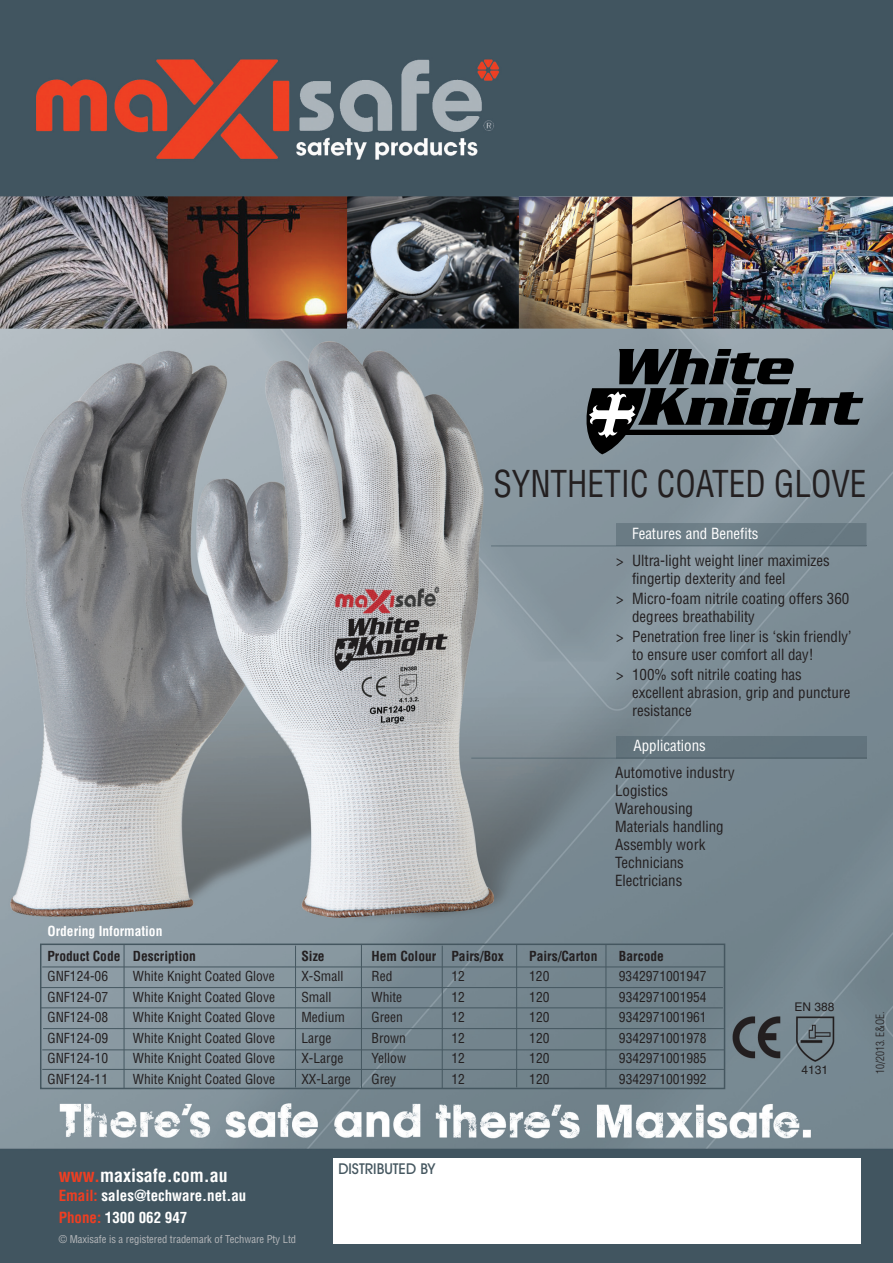
<style>
.page{position:relative;width:893px;height:1263px;background:#fff}
.page>*{position:absolute;margin:0;border:0;box-sizing:border-box;transform-origin:0 0}
.t1{font:condensed 36.15px "Helvetica";color:#231f20;scale:.92 1}
.t2{font:700 condensed 18px "Helvetica";color:#fff}
.t3{font:condensed 15px/18px "Helvetica";color:#231f20}
.t4{font:700 condensed 15px/21.8px "Helvetica";color:#fff}
.t5{font:condensed 15px "Helvetica";color:#fff}
.t6{font:500 15px "Avant Garde IT Cby BT";color:#455760}
.t7{font:condensed 13.5px "Helvetica";color:#231f20}
.t8{font:700 condensed 13.5px "Helvetica";color:#231f20}
.t9{font:700 condensed 13.5px "Helvetica";color:#fff}
.t10{font:12px "Helvetica";color:#231f20}
.t11{font:300 condensed 11.1px "Helvetica";color:#231f20}
.t12{font:condensed 10.5px "Helvetica";color:#b6b8bb}
.s1{color:#ef3e22}
</style>
<div class="page">
<img style="left:0;top:0;width:893px;height:1263px">
<div style="left:333px;top:1159px;width:528px;height:85px;background:#fff"></div>
<div style="left:40px;top:943px;width:685px;height:146px;border:2px solid #455760"></div>
<hr style="left:41px;top:987px;width:682px;height:1px;background:#455760">
<hr style="left:41px;top:1007px;width:682px;height:1px;background:#455760">
<hr style="left:124px;top:945px;width:1px;height:143px;background:#455760">
<hr style="left:295px;top:946px;width:1px;height:141px;background:#455760">
<hr style="left:442px;top:946px;width:1px;height:142px;background:#455760">
<hr style="left:606px;top:945px;width:1px;height:142px;background:#455760">
<hr style="left:43px;top:1028px;width:682px;height:1px;background:#455760">
<hr style="left:516px;top:945px;width:1px;height:142px;background:#455760">
<hr style="left:42px;top:1049px;width:682px;height:1px;background:#455760">
<div style="left:616px;top:523px;width:250px;height:22px;background:#6a7b84"></div>
<div style="left:616px;top:736px;width:250px;height:21px;background:#63757e"></div>
<img style="left:491px;top:545px;width:375px;height:2px">
<img style="left:471px;top:757px;width:395px;height:2px">
<hr style="left:42px;top:1069px;width:682px;height:1px;background:#455760">
<hr style="left:42px;top:966px;width:682px;height:1px;background:#455760">
<hr style="left:361px;top:944px;width:1px;height:144px;background:#455760">
<svg style="left:583px;top:349px;width:280px;height:105px;background:#5b6469"></svg>
<h1 class="t1" style="left:493px;top:470px;width:407px">SYNTHETIC COATED GLOVE</h1>
<p class="t5" style="left:632px;top:528px;width:128px">Features and Benefits</p>
<p class="t3" style="left:632px;top:553px;width:199px;text-indent:-16px">&gt; Ultra-light weight liner maximizes fingertip dexterity and feel</p>
<p class="t3" style="left:632px;top:591px;width:219px;text-indent:-16px">&gt; Micro-foam nitrile coating offers 360 degrees breathability</p>
<p class="t3" style="left:632px;top:629px;width:221px;text-indent:-16px">&gt; Penetration free liner is ‘skin friendly’ to ensure user comfort all day!</p>
<p class="t3" style="left:632px;top:667px;width:220px;text-indent:-16px">&gt; 100% soft nitrile coating has excellent abrasion, grip and puncture resistance</p>
<p class="t5" style="left:633px;top:740px;width:74px">Applications</p>
<p class="t3" style="left:615px;top:764px;width:121px">Automotive industry<br>Logistics<br>Warehousing<br>Materials handling<br>Assembly work<br>Technicians<br>Electricians</p>
<p class="t9" style="left:47px;top:926px;width:117px">Ordering Information</p>
<p class="t8" style="left:47px;top:951px;width:150px">Product Code Description</p>
<p class="t8" style="left:301px;top:951px;width:25px">Size</p>
<p class="t8" style="left:371px;top:951px;width:134px">Hem Colour Pairs/Box</p>
<p class="t8" style="left:529px;top:951px;width:70px">Pairs/Carton</p>
<p class="t8" style="left:619px;top:951px;width:46px">Barcode</p>
<p class="t7" style="left:47px;top:971px;width:62px">GNF124-06</p>
<p class="t7" style="left:133px;top:971px;width:143px">White Knight Coated Glove</p>
<p class="t7" style="left:301px;top:971px;width:43px">X-Small</p>
<p class="t7" style="left:371px;top:971px;width:22px">Red</p>
<p class="t7" style="left:451px;top:971px;width:15px">12</p>
<p class="t7" style="left:529px;top:971px;width:22px">120</p>
<p class="t7" style="left:619px;top:971px;width:89px">9342971001947</p>
<p class="t7" style="left:47px;top:992px;width:62px">GNF124-07</p>
<p class="t7" style="left:133px;top:992px;width:144px">White Knight Coated Glove</p>
<p class="t7" style="left:301px;top:992px;width:31px">Small</p>
<p class="t7" style="left:372px;top:992px;width:32px">White</p>
<p class="t7" style="left:451px;top:992px;width:15px">12</p>
<p class="t7" style="left:529px;top:992px;width:22px">120</p>
<p class="t7" style="left:619px;top:992px;width:89px">9342971001954</p>
<p class="t7" style="left:47px;top:1012px;width:62px">GNF124-08</p>
<p class="t7" style="left:133px;top:1012px;width:144px">White Knight Coated Glove</p>
<p class="t7" style="left:301px;top:1012px;width:45px">Medium</p>
<p class="t7" style="left:371px;top:1012px;width:33px">Green</p>
<p class="t7" style="left:451px;top:1012px;width:15px">12</p>
<p class="t7" style="left:529px;top:1012px;width:22px">120</p>
<p class="t7" style="left:619px;top:1012px;width:89px">9342971001961</p>
<p class="t7" style="left:47px;top:1033px;width:62px">GNF124-09</p>
<p class="t7" style="left:133px;top:1033px;width:144px">White Knight Coated Glove</p>
<p class="t7" style="left:301px;top:1033px;width:31px">Large</p>
<p class="t7" style="left:371px;top:1033px;width:36px">Brown</p>
<p class="t7" style="left:451px;top:1033px;width:15px">12</p>
<p class="t7" style="left:529px;top:1033px;width:22px">120</p>
<p class="t7" style="left:619px;top:1033px;width:89px">9342971001978</p>
<p class="t7" style="left:47px;top:1053px;width:62px">GNF124-10</p>
<p class="t7" style="left:133px;top:1053px;width:144px">White Knight Coated Glove</p>
<p class="t7" style="left:301px;top:1053px;width:43px">X-Large</p>
<p class="t7" style="left:372px;top:1053px;width:36px">Yellow</p>
<p class="t7" style="left:451px;top:1053px;width:15px">12</p>
<p class="t7" style="left:529px;top:1053px;width:22px">120</p>
<p class="t7" style="left:619px;top:1053px;width:89px">9342971001985</p>
<p class="t7" style="left:47px;top:1073px;width:62px">GNF124-11</p>
<p class="t7" style="left:133px;top:1073px;width:144px">White Knight Coated Glove</p>
<p class="t7" style="left:301px;top:1073px;width:51px">XX-Large</p>
<p class="t7" style="left:371px;top:1073px;width:26px">Grey</p>
<p class="t7" style="left:451px;top:1073px;width:15px">12</p>
<p class="t7" style="left:529px;top:1073px;width:22px">120</p>
<p class="t7" style="left:619px;top:1073px;width:89px">9342971001992</p>
<p class="t10" style="left:795px;top:1003px;width:41px">EN 388</p>
<p class="t10" style="left:802px;top:1065px;width:28px">4131</p>
<p class="t11" style="left:876px;top:1074px;width:64px;rotate:-90deg">10/2013. E&amp;OE.</p>
<h2 class="t2" style="left:59px;top:1168px;width:171px"><span class="s1">www.</span>maxisafe.com.au</h2>
<p class="t4" style="left:59px;top:1186px;width:189px"><span class="s1">Email:</span> sales@techware.net.au<br><span class="s1">Phone:</span> 1300 062 947</p>
<p class="t12" style="left:59px;top:1235px;width:239px">© Maxisafe is a registered trademark of Techware Pty Ltd</p>
<p class="t6" style="left:338px;top:1163px;width:98px">DISTRIBUTED BY</p>
</div>
